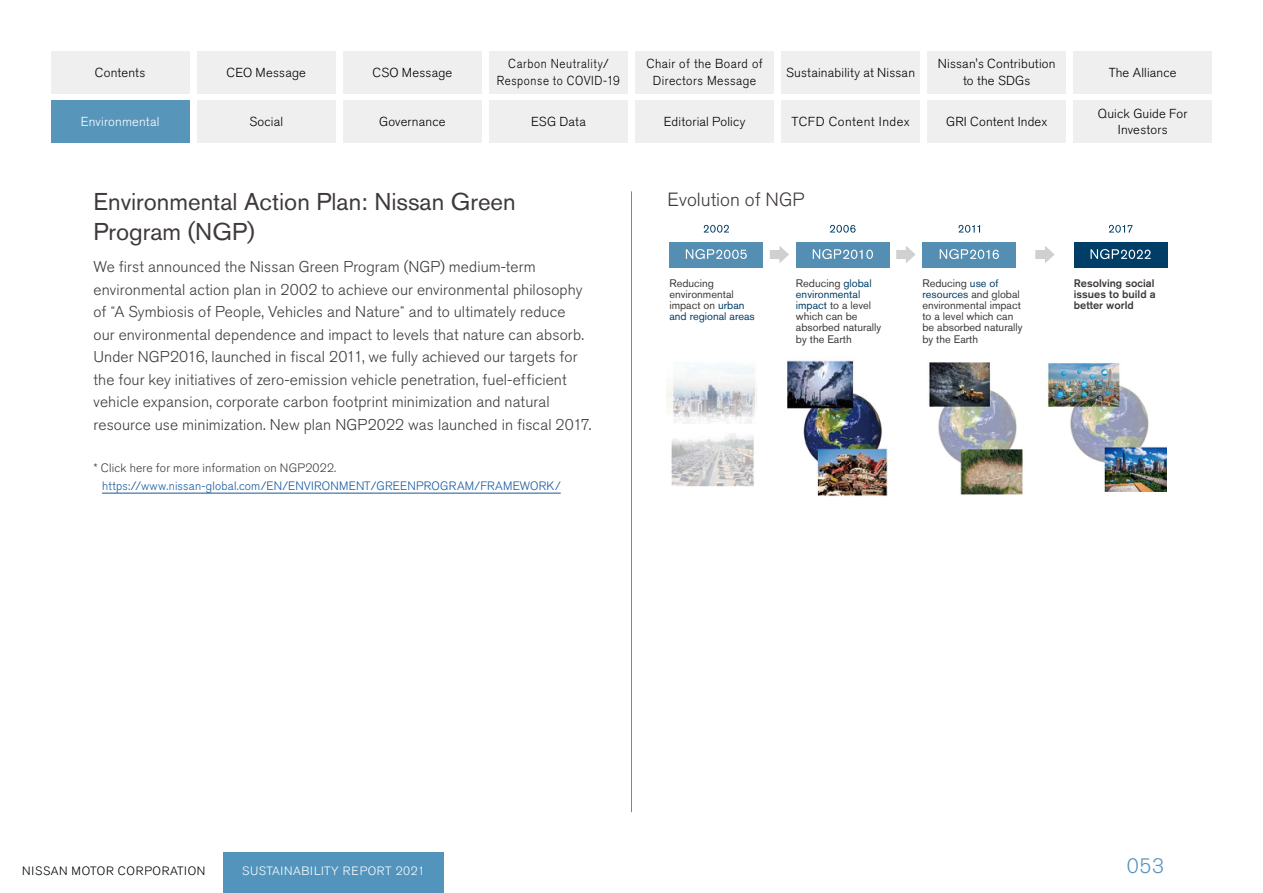
<style>
.page{position:relative;width:1263px;height:893px;background:#fff}
.page>*{position:absolute;margin:0;border:0;box-sizing:border-box;transform-origin:0 0}
.t1{font:24.15px/30px "Nissan Pro";color:#3e3a39}
.t2{font:300 20.7px "Nissan Pro";color:#5394bd}
.t3{font:300 18.9px "Nissan Pro";color:#3e3a39}
.t4{font:300 15.45px/22.5px "Nissan Pro";letter-spacing:.005em;color:#3e3a39}
.t5{font:300 13.5px "Shin Go Pr 6 N";color:#3e3a39}
.t6{font:300 12.9px "Nissan Pro";letter-spacing:.02em;color:#000}
.t7{font:300 12.9px/16.5px "Nissan Pro";letter-spacing:.05em;color:#000;text-align:center;scale:.9 1}
.t8{font:300 12.9px/16.5px "Nissan Pro";letter-spacing:.02em;color:#000;text-align:center;scale:.95 1}
.t9{font:300 12.9px "Nissan Pro";letter-spacing:.01em;color:#fff}
.t10{font:300 12.15px "Nissan Pro";letter-spacing:.015em;color:#15599f}
.t11{font:300 12.15px "Nissan Pro";letter-spacing:.015em;color:#3e3a39}
.t12{font:300 12px "Nissan Pro";letter-spacing:.04em;color:#fff}
.t13{font:300 12px "Nissan Pro";letter-spacing:.06em;color:#000}
.t14{font:10.95px/11.1px "Nissan Pro";color:#3e3a39}
.t15{font:500 10.95px/11.1px "Nissan Pro";color:#3e3a39}
.s1{font-family:"Shin Go Pr 6 N";font-size:13.5px}
.s2{color:#003e67}
</style>
<div class="page">
<hr style="left:631px;top:191px;width:1px;height:621px;background:#5394bd">
<div style="left:223px;top:852px;width:220px;height:41px;background:#5394bd"></div>
<div style="left:51px;top:51px;width:138px;height:43px;background:#efefef"></div>
<div style="left:51px;top:100px;width:138px;height:43px;background:#5795bb"></div>
<div style="left:197px;top:51px;width:138px;height:43px;background:#efefef"></div>
<div style="left:197px;top:100px;width:138px;height:43px;background:#efefef"></div>
<div style="left:343px;top:51px;width:138px;height:43px;background:#efefef"></div>
<div style="left:343px;top:100px;width:138px;height:43px;background:#efefef"></div>
<div style="left:489px;top:51px;width:139px;height:43px;background:#efefef"></div>
<div style="left:489px;top:100px;width:139px;height:43px;background:#efefef"></div>
<div style="left:635px;top:51px;width:139px;height:43px;background:#efefef"></div>
<div style="left:635px;top:100px;width:139px;height:43px;background:#efefef"></div>
<div style="left:781px;top:51px;width:139px;height:43px;background:#efefef"></div>
<div style="left:781px;top:100px;width:139px;height:43px;background:#efefef"></div>
<div style="left:927px;top:51px;width:139px;height:43px;background:#efefef"></div>
<div style="left:1073px;top:51px;width:139px;height:43px;background:#efefef"></div>
<div style="left:927px;top:100px;width:139px;height:43px;background:#efefef"></div>
<div style="left:1073px;top:100px;width:139px;height:43px;background:#efefef"></div>
<hr style="left:102px;top:493px;width:459px;height:1px;background:#15599f">
<img style="left:667px;top:360px;width:499px;height:136px">
<div style="left:669px;top:242px;width:94px;height:25px;background:#548eb2"></div>
<svg style="left:686px;top:249px;width:61px;height:10px"></svg>
<svg style="left:704px;top:225px;width:25px;height:8px"></svg>
<div style="left:796px;top:242px;width:94px;height:25px;background:#548eb2"></div>
<svg style="left:813px;top:249px;width:60px;height:10px"></svg>
<svg style="left:830px;top:225px;width:25px;height:8px"></svg>
<svg style="left:770px;top:246px;width:19px;height:17px"></svg>
<svg style="left:896px;top:246px;width:20px;height:17px"></svg>
<div style="left:922px;top:242px;width:94px;height:25px;background:#548eb2"></div>
<svg style="left:940px;top:249px;width:59px;height:10px"></svg>
<svg style="left:958px;top:225px;width:22px;height:8px"></svg>
<div style="left:1074px;top:242px;width:93px;height:25px;background:#003e67"></div>
<svg style="left:1090px;top:249px;width:61px;height:10px"></svg>
<svg style="left:1109px;top:225px;width:23px;height:8px"></svg>
<svg style="left:1035px;top:246px;width:20px;height:17px"></svg>
<p class="t6" style="left:95px;top:64px;width:52px">Contents</p>
<p class="t9" style="left:81px;top:113px;width:80px">Environmental</p>
<p class="t6" style="left:227px;top:64px;width:81px">CEO Message</p>
<p class="t6" style="left:249px;top:113px;width:35px">Social</p>
<p class="t6" style="left:372px;top:64px;width:81px">CSO Message</p>
<p class="t6" style="left:379px;top:113px;width:68px">Governance</p>
<p class="t7" style="left:497px;top:56px;width:138px">Carbon Neutrality/<br>Response to COVID-19</p>
<p class="t6" style="left:531px;top:113px;width:56px">ESG Data</p>
<h1 class="t1" style="left:94px;top:186px;width:424px">Environmental Action Plan: Nissan Green<br>Program (NGP(</h1>
<p class="t4" style="left:94px;top:256px;width:444px">We first announced the Nissan Green Program (NGP) medium-term</p>
<p class="t4" style="left:94px;top:278px;width:490px">environmental action plan in 2002 to achieve our environmental philosophy</p>
<p class="t4" style="left:409px;top:301px;width:158px">and to ultimately reduce</p>
<p class="t4" style="left:94px;top:301px;width:499px">of A<span class="s1">“</span> Symbiosis of People, Vehicles and Nature<br>our environmental dependence and impact to levels that nature can absorb.<br>Under NGP2016, launched in fiscal 2011, we fully achieved our targets for the four key initiatives of zero-emission vehicle penetration, fuel-efficient vehicle expansion, corporate carbon footprint minimization and natural resource use minimization. New plan NGP2022 was launched in fiscal 2017.</p>
<p class="t11" style="left:94px;top:460px;width:244px">* Click here for more information on NGP2022.</p>
<p class="t10" style="left:102px;top:478px;width:460px">https://www.nissan-global.com/EN/ENVIRONMENT/GREENPROGRAM/FRAMEWORK/</p>
<p class="t5" style="left:400px;top:301px;width:6px">”</p>
<p class="t8" style="left:646px;top:56px;width:124px">Chair of the Board of<br>Directors Message</p>
<p class="t6" style="left:664px;top:113px;width:83px">Editorial Policy</p>
<p class="t6" style="left:786px;top:64px;width:130px">Sustainability at Nissan</p>
<p class="t6" style="left:791px;top:113px;width:120px">TCFD Content Index</p>
<p class="t6" style="left:938px;top:55px;width:119px">Nissan s' Contribution</p>
<p class="t6" style="left:963px;top:72px;width:69px">to the SDGs</p>
<p class="t6" style="left:946px;top:113px;width:103px">GRI Content Index</p>
<p class="t3" style="left:668px;top:187px;width:138px">Evolution of NGP</p>
<p class="t6" style="left:1109px;top:64px;width:69px">The Alliance</p>
<p class="t6" style="left:1098px;top:105px;width:91px">Quick Guide For</p>
<p class="t6" style="left:1118px;top:121px;width:51px">Investors</p>
<p class="t14" style="left:669px;top:277px;width:87px">Reducing environmental impact on <span class="s2">urban and regional areas</span></p>
<p class="t14" style="left:796px;top:277px;width:87px">Reducing <span class="s2">global environmental impact</span> to a level which can be absorbed naturally by the Earth</p>
<p class="t14" style="left:922px;top:277px;width:102px">Reducing <span class="s2">use of resources</span> and global environmental impact to a level which can be absorbed naturally by the Earth</p>
<p class="t15" style="left:1074px;top:277px;width:83px">Resolving social issues to build a better world</p>
<p class="t13" style="left:22px;top:863px;width:185px">NISSAN MOTOR CORPORATION</p>
<p class="t12" style="left:242px;top:863px;width:184px">SUSTAINABILITY REPORT 2021</p>
<h2 class="t2" style="left:1127px;top:852px;width:39px">053</h2>
</div>
